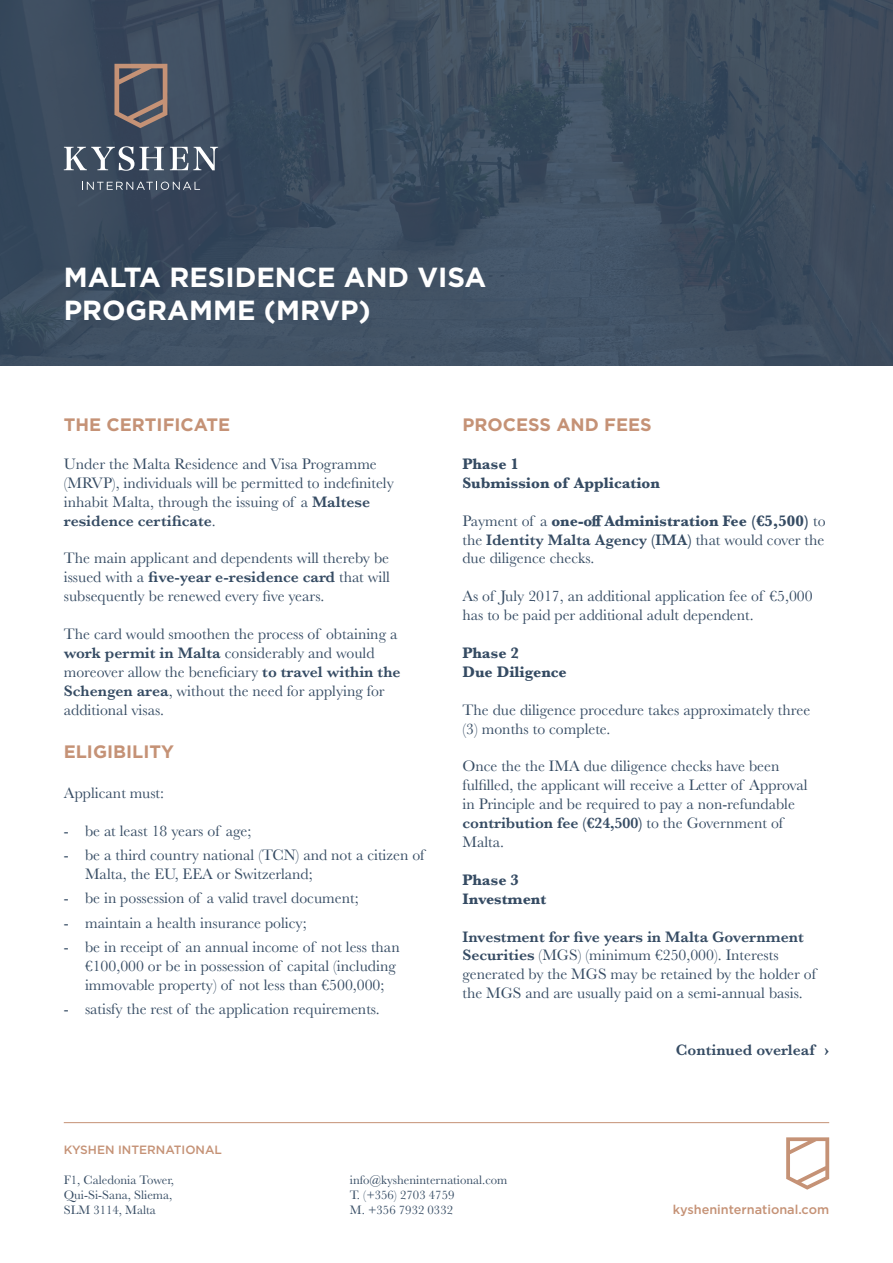
<style>
.page{position:relative;width:893px;height:1263px;background:#fff}
.page>*{position:absolute;margin:0;border:0;box-sizing:border-box;transform-origin:0 0}
.t1{font:700 27.6px/33.2px "Gotham";color:#fff}
.t2{font:700 18px "Gotham";color:#c59276}
.t3{font:15.75px/18.9px "Baskerville";color:#354b63}
.t4{font:600 15.75px "Baskerville";color:#354b63}
.t5{font:700 15.75px "Baskerville";color:#354b63}
.t6{font:12.75px "Baskerville";color:#354b63}
.t7{font:500 12.75px "Gotham";color:#c59276}
.t8{font:500 12px "Gotham";color:#c59276}
.s1{font-weight:600}
.s2{font-weight:400}
</style>
<div class="page">
<img style="left:0;top:0;width:893px;height:366px">
<svg style="left:64px;top:146px;width:100px;height:25px"></svg>
<svg style="left:170px;top:147px;width:48px;height:23px"></svg>
<svg style="left:82px;top:182px;width:118px;height:8px"></svg>
<svg style="left:114px;top:64px;width:53px;height:64px"></svg>
<svg style="left:786px;top:1137px;width:43px;height:53px"></svg>
<hr style="left:64px;top:1122px;width:765px;height:1px;background:#c59276">
<p class="t1" style="left:64px;top:260px;width:424px">MALTA RESIDENCE AND VISA<br>PROGRAMME (MRVP)</p>
<p class="t2" style="left:64px;top:413px;width:168px">THE CERTIFICATE</p>
<p class="t3" style="left:64px;top:455px;width:315px">Under the Malta Residence and Visa Programme</p>
<p class="t3" style="left:64px;top:473px;width:332px">(MRVP), individuals will be permitted to indefinitely</p>
<p class="t3" style="left:64px;top:492px;width:308px">inhabit Malta, through the issuing of a <span class="s1">Maltese</span></p>
<p class="t4" style="left:64px;top:509px;width:154px">residence certificate<span class="s2">.</span></p>
<p class="t3" style="left:64px;top:549px;width:327px">The main applicant and dependents will thereby be</p>
<p class="t4" style="left:64px;top:566px;width:328px"><span class="s2">issued with a</span> five-year e-residence card <span class="s2">that will</span></p>
<p class="t3" style="left:64px;top:587px;width:262px">subsequently be renewed every five years.</p>
<p class="t3" style="left:64px;top:625px;width:335px">The card would smoothen the process of obtaining a</p>
<p class="t3" style="left:64px;top:644px;width:312px"><span class="s1">work permit in Malta</span> considerably and would</p>
<p class="t3" style="left:64px;top:662px;width:338px">moreover allow the beneficiary <span class="s1">to travel within the</span></p>
<p class="t3" style="left:64px;top:681px;width:322px"><span class="s1">Schengen area</span>, without the need for applying for</p>
<p class="t3" style="left:64px;top:700px;width:102px">additional visas.</p>
<p class="t2" style="left:64px;top:739px;width:112px">ELIGIBILITY</p>
<p class="t3" style="left:64px;top:784px;width:102px">Applicant must:</p>
<p class="t3" style="left:64px;top:822px;width:189px">- be at least 18 years of age;</p>
<p class="t3" style="left:85px;top:846px;width:341px;text-indent:-21px">- be a third country national (TCN) and not a citizen of<br>Malta, the EU, EEA or Switzerland;</p>
<p class="t3" style="left:64px;top:889px;width:296px">- be in possession of a valid travel document;</p>
<p class="t3" style="left:64px;top:913px;width:244px">- maintain a health insurance policy;</p>
<p class="t3" style="left:85px;top:937px;width:316px;text-indent:-21px">- be in receipt of an annual income of not less than €100,000 or be in possession of capital (including immovable property) of not less than €500,000;</p>
<p class="t3" style="left:64px;top:999px;width:317px">- satisfy the rest of the application requirements.</p>
<p class="t2" style="left:462px;top:413px;width:191px">PROCESS AND FEES</p>
<p class="t5" style="left:462px;top:453px;width:58px">Phase 1</p>
<p class="t5" style="left:462px;top:472px;width:199px">Submission of Application</p>
<p class="t5" style="left:462px;top:509px;width:365px"><span class="s2">Payment of a</span> one-off Administration Fee (€5,500) <span class="s2">to</span></p>
<p class="t4" style="left:462px;top:528px;width:364px"><span class="s2">the</span> Identity Malta Agency (IMA) <span class="s2">that would cover the</span></p>
<p class="t3" style="left:462px;top:549px;width:133px">due diligence checks.</p>
<p class="t3" style="left:462px;top:587px;width:352px">As of July 2017, an additional application fee of €5,000 has to be paid per additional adult dependent.</p>
<p class="t5" style="left:462px;top:642px;width:58px">Phase 2</p>
<p class="t5" style="left:462px;top:661px;width:106px">Due Diligence</p>
<p class="t3" style="left:462px;top:700px;width:349px">The due diligence procedure takes approximately three (3) months to complete.</p>
<p class="t3" style="left:462px;top:757px;width:347px">Once the the IMA due diligence checks have been fulfilled, the applicant will receive a Letter of Approval in Principle and be required to pay a non-refundable <span class="s1">contribution fee (€24,500)</span> to the Government of Malta.</p>
<p class="t5" style="left:462px;top:869px;width:58px">Phase 3</p>
<p class="t5" style="left:462px;top:887px;width:85px">Investment</p>
<p class="t3" style="left:462px;top:927px;width:355px"><span class="s1">Investment for five years in Malta Government Securities</span> (MGS) (minimum €250,000). Interests generated by the MGS may be retained by the holder of the MGS and are usually paid on a semi-annual basis.</p>
<p class="t4" style="left:676px;top:1039px;width:155px">Continued overleaf ›</p>
<p class="t8" style="left:64px;top:1142px;width:160px">KYSHEN INTERNATIONAL</p>
<p class="t6" style="left:64px;top:1171px;width:112px">F1, Caledonia Tower,</p>
<p class="t6" style="left:64px;top:1187px;width:110px">Qui-Si-Sana, Sliema,</p>
<p class="t6" style="left:64px;top:1202px;width:94px">SLM 3114, Malta</p>
<p class="t6" style="left:350px;top:1171px;width:159px">info@kysheninternational.com</p>
<p class="t6" style="left:350px;top:1187px;width:106px">T. (+356) 2703 4759</p>
<p class="t6" style="left:350px;top:1202px;width:105px">M. +356 7932 0332</p>
<p class="t7" style="left:673px;top:1201px;width:158px">kysheninternational.com</p>
</div>
